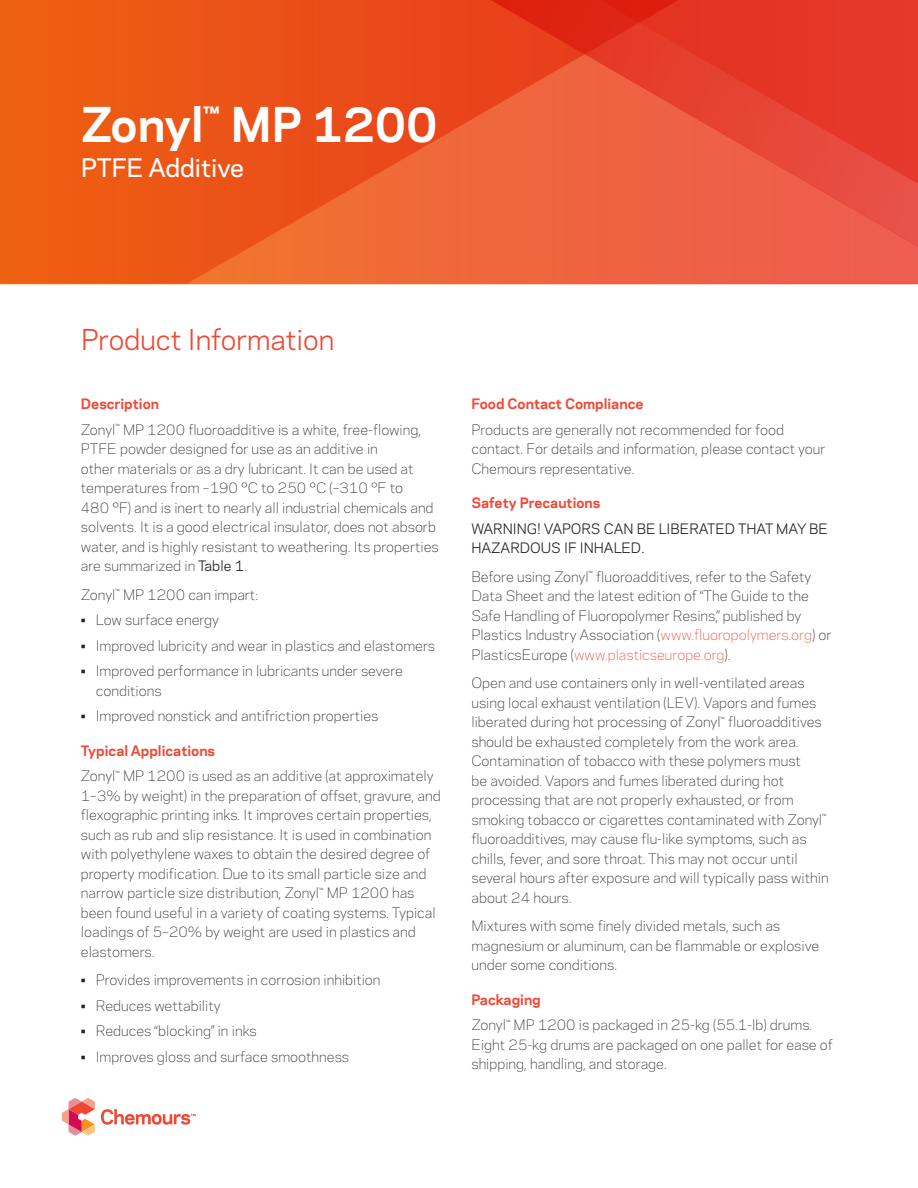
<style>
.page{position:relative;width:918px;height:1188px;background:#fff}
.page>*{position:absolute;margin:0;border:0;box-sizing:border-box;transform-origin:0 0}
.t1{font:700 45px "Chemours Sans";color:#fff}
.t2{font:27px "Chemours Sans";color:#ef4835}
.t3{font:500 24px "Chemours Sans";color:#fff}
.t4{font:300 13.5px/19.5px "Chemours Sans";color:#231f20}
.t5{font:13.5px/19.5px "Chemours Sans";color:#231f20}
.t6{font:700 13.5px "Chemours Sans";color:#ef4835}
.s1{font-weight:700;color:#ef4835}
.s2{font-weight:400}
.s3{color:#ef4835}
</style>
<div class="page">
<div style="left:0;top:0;width:187px;height:284px;background:#ed5b14"></div>
<svg style="left:187px;top:0;width:731px;height:284px;background:#ec5725"></svg>
<svg style="left:468px;top:0;width:450px;height:258px;background:#e94d35"></svg>
<svg style="left:62px;top:1098px;width:33px;height:38px"></svg>
<svg style="left:101px;top:1109px;width:95px;height:16px"></svg>
<h1 class="t1" style="left:81px;top:91px;width:358px">Zonyl<sup>™</sup> MP 1200</h1>
<h3 class="t3" style="left:81px;top:150px;width:165px">PTFE Additive</h3>
<h2 class="t2" style="left:81px;top:319px;width:255px">Product Information</h2>
<p class="t4" style="left:81px;top:390px;width:342px;line-height:25.5px"><span class="s1">Description<br></span>Zonyl<sup>™</sup> MP 1200 fluoroadditive is a white, free-flowing,</p>
<p class="t4" style="left:81px;top:438px;width:359px">PTFE powder designed for use as an additive in<br>other materials or as a dry lubricant. It can be used at temperatures from –190 °C to 250 °C (–310 °F to<br>480 °F) and is inert to nearly all industrial chemicals and solvents. It is a good electrical insulator, does not absorb water, and is highly resistant to weathering. Its properties are summarized in <span class="s2">Table 1</span>.</p>
<p class="t4" style="left:81px;top:584px;width:179px">Zonyl<sup>™</sup> MP 1200 can impart:</p>
<p class="t4" style="left:81px;top:609px;width:140px">• Low surface energy</p>
<p class="t4" style="left:81px;top:635px;width:356px">• Improved lubricity and wear in plastics and elastomers</p>
<p class="t4" style="left:96px;top:660px;width:309px;text-indent:-15px">• Improved performance in lubricants under severe conditions</p>
<p class="t4" style="left:81px;top:705px;width:299px">• Improved nonstick and antifriction properties</p>
<p class="t4" style="left:81px;top:737px;width:354px;line-height:25.5px"><span class="s1">Typical Applications<br></span>Zonyl<sup>™</sup> MP 1200 is used as an additive (at approximately</p>
<p class="t4" style="left:81px;top:785px;width:361px">1–3% by weight) in the preparation of offset, gravure, and flexographic printing inks. It improves certain properties, such as rub and slip resistance. It is used in combination with polyethylene waxes to obtain the desired degree of property modification. Due to its small particle size and narrow particle size distribution, Zonyl<sup>™</sup> MP 1200 has been found useful in a variety of coating systems. Typical loadings of 5–20% by weight are used in plastics and elastomers.</p>
<p class="t4" style="left:81px;top:969px;width:301px">• Provides improvements in corrosion inhibition</p>
<p class="t4" style="left:81px;top:995px;width:141px">• Reduces wettability</p>
<p class="t4" style="left:81px;top:1020px;width:177px">• Reduces “blocking” in inks</p>
<p class="t4" style="left:81px;top:1046px;width:270px">• Improves gloss and surface smoothness</p>
<p class="t6" style="left:471px;top:394px;width:174px">Food Contact Compliance</p>
<p class="t4" style="left:471px;top:419px;width:356px">Products are generally not recommended for food contact. For details and information, please contact your<br>Chemours representative.</p>
<p class="t6" style="left:471px;top:493px;width:130px">Safety Precautions</p>
<p class="t5" style="left:471px;top:518px;width:358px">WARNING! VAPORS CAN BE LIBERATED THAT MAY BE<br>HAZARDOUS IF INHALED.</p>
<p class="t4" style="left:471px;top:566px;width:362px">Before using Zonyl<sup>™</sup> fluoroadditives, refer to the Safety Data Sheet and the latest edition of “The Guide to the Safe Handling of Fluoropolymer Resins,” published by Plastics Industry Association (<span class="s3">www.fluoropolymers.org</span>) or PlasticsEurope (<span class="s3">www.plasticseurope.org</span>).</p>
<p class="t4" style="left:471px;top:672px;width:359px">Open and use containers only in well-ventilated areas using local exhaust ventilation (LEV). Vapors and fumes liberated during hot processing of Zonyl<sup>™</sup> fluoroadditives should be exhausted completely from the work area.<br>Contamination of tobacco with these polymers must<br>be avoided. Vapors and fumes liberated during hot processing that are not properly exhausted, or from smoking tobacco or cigarettes contaminated with Zonyl<sup>™ </sup>fluoroadditives, may cause flu-like symptoms, such as chills, fever, and sore throat. This may not occur until several hours after exposure and will typically pass within about 24 hours.</p>
<p class="t4" style="left:471px;top:915px;width:349px">Mixtures with some finely divided metals, such as magnesium or aluminum, can be flammable or explosive under some conditions.</p>
<p class="t4" style="left:471px;top:986px;width:342px;line-height:25.5px"><span class="s1">Packaging<br></span>Zonyl<sup>™</sup> MP 1200 is packaged in 25-kg (55.1-lb) drums.</p>
<p class="t4" style="left:471px;top:1034px;width:363px">Eight 25-kg drums are packaged on one pallet for ease of shipping, handling, and storage.</p>
</div>
